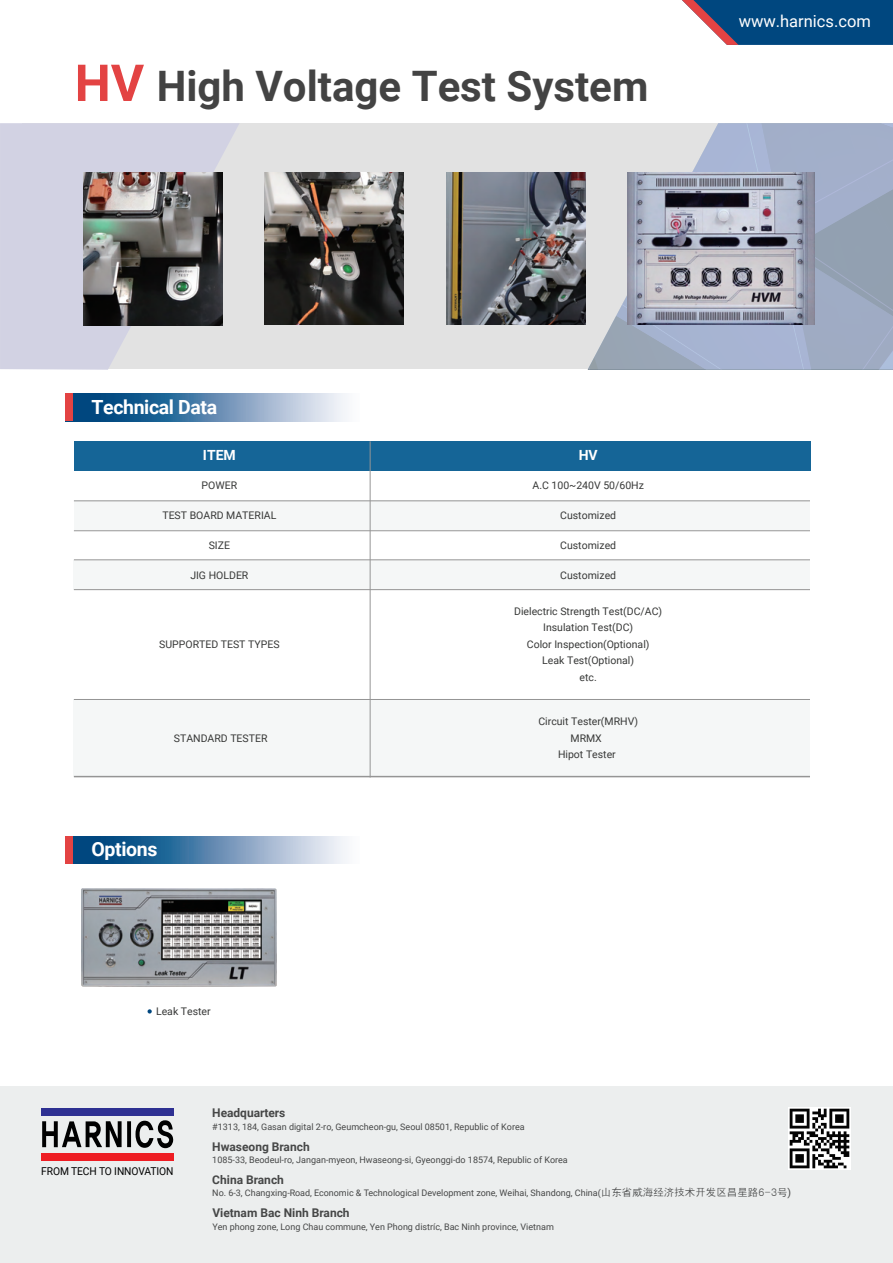
<style>
.page{position:relative;width:893px;height:1263px;background:#fff}
.page>*{position:absolute;margin:0;border:0;box-sizing:border-box;transform-origin:0 0}
.t1{font:700 42px "Roboto";color:#434343}
.t2{font:700 19.5px "Roboto";letter-spacing:-.02em;color:#fff}
.t3{font:16.5px "Roboto";color:#fff}
.t4{font:700 13.95px "Roboto";color:#fff}
.t5{font:700 12px "Roboto";color:#464747}
.t6{font:10.8px "Roboto";letter-spacing:-.01em;color:#000;scale:.95 1}
.t7{font:10.5px/16.6px "Roboto";color:#373837;text-align:center}
.t8{font:9px "Roboto";color:#464747}
.s1{font-size:51px;color:#e34343}
.s2{font-family:"New Gulim";font-size:10.5px}
.s3{font-size:10.5px}
</style>
<div class="page">
<div style="left:74px;top:441px;width:736px;height:30px;background:#156597"></div>
<div style="left:74px;top:500px;width:736px;height:30px;background:#f5f7f7"></div>
<div style="left:74px;top:560px;width:736px;height:29px;background:#f5f7f7"></div>
<div style="left:74px;top:699px;width:736px;height:78px;background:#f5f7f7"></div>
<hr style="left:74px;top:699px;width:736px;height:1px;background:#959595">
<hr style="left:74px;top:559px;width:736px;height:1px;background:#959595">
<hr style="left:74px;top:589px;width:736px;height:1px;background:#959595">
<hr style="left:74px;top:530px;width:736px;height:1px;background:#959595">
<hr style="left:74px;top:500px;width:736px;height:1px;background:#959595">
<hr style="left:370px;top:441px;width:1px;height:336px;background:#959595">
<hr style="left:74px;top:776px;width:736px;height:1px;background:#959595">
<svg style="left:73px;top:394px;width:274px;height:27px;background:#648eb3"></svg>
<div style="left:66px;top:394px;width:7px;height:27px;background:#e34343"></div>
<svg style="left:72px;top:836px;width:275px;height:28px;background:#648eb2"></svg>
<div style="left:65px;top:836px;width:7px;height:28px;background:#e34343"></div>
<svg style="left:148px;top:1009px;width:4px;height:4px"></svg>
<img style="left:81px;top:889px;width:196px;height:98px">
<svg style="left:682px;top:0;width:211px;height:45px;background:#265a89"></svg>
<svg style="left:0;top:123px;width:893px;height:246px;background:#cbced9"></svg>
<img style="left:265px;top:173px;width:139px;height:152px">
<img style="left:84px;top:173px;width:139px;height:152px">
<img style="left:446px;top:173px;width:139px;height:152px">
<img style="left:627px;top:173px;width:187px;height:152px">
<div style="left:0;top:1086px;width:893px;height:177px;background:#eceeee"></div>
<svg style="left:42px;top:1121px;width:80px;height:26px"></svg>
<svg style="left:127px;top:1121px;width:4px;height:26px"></svg>
<svg style="left:136px;top:1120px;width:37px;height:28px"></svg>
<div style="left:41px;top:1108px;width:133px;height:8px;background:#2e3092"></div>
<div style="left:41px;top:1153px;width:133px;height:7px;background:#ee1d23"></div>
<img style="left:788px;top:1107px;width:62px;height:62px">
<h1 class="t1" style="left:75px;top:57px;width:575px"><span class="s1">HV</span> High Voltage Test System</h1>
<h3 class="t3" style="left:739px;top:9px;width:134px">www.harnics.com</h3>
<h2 class="t2" style="left:92px;top:393px;width:127px">Technical Data</h2>
<h3 class="t4" style="left:203px;top:445px;width:34px">ITEM</h3>
<h3 class="t4" style="left:579px;top:445px;width:21px">HV</h3>
<p class="t7" style="left:202px;top:476px;width:37px">POWER</p>
<p class="t7" style="left:532px;top:476px;width:113px">A.C 100~240V 50/60Hz</p>
<p class="t7" style="left:162px;top:507px;width:115px">TEST BOARD MATERIAL</p>
<p class="t7" style="left:560px;top:507px;width:57px">Customized</p>
<p class="t7" style="left:560px;top:536px;width:57px">Customized</p>
<p class="t7" style="left:190px;top:566px;width:60px">JIG HOLDER</p>
<p class="t7" style="left:560px;top:566px;width:57px">Customized</p>
<p class="t7" style="left:209px;top:536px;width:23px">SIZE</p>
<p class="t7" style="left:159px;top:635px;width:122px">SUPPORTED TEST TYPES</p>
<p class="t7" style="left:174px;top:729px;width:95px">STANDARD TESTER</p>
<h2 class="t2" style="left:92px;top:835px;width:67px">Options</h2>
<p class="t7" style="left:156px;top:1003px;width:56px">Leak Tester</p>
<p class="t7" style="left:514px;top:602px;width:150px">Dielectric Strength Test(DC/AC)<br>Insulation Test(DC)<br>Color Inspection(Optional)<br>Leak Test(Optional)<br>etc.</p>
<p class="t7" style="left:538px;top:713px;width:101px">Circuit Tester(MRHV)<br>MRMX<br>Hipot Tester</p>
<p class="t6" style="left:41px;top:1163px;width:141px">FROM TECH TO INNOVATION</p>
<h3 class="t5" style="left:212px;top:1104px;width:75px">Headquarters</h3>
<p class="t8" style="left:212px;top:1120px;width:314px">#1313, 184, Gasan digital 2-ro, Geumcheon-gu, Seoul 08501, Republic of Korea</p>
<h3 class="t5" style="left:212px;top:1138px;width:99px">Hwaseong Branch</h3>
<p class="t8" style="left:212px;top:1153px;width:357px">1085-33, Beodeul-ro, Jangan-myeon, Hwaseong-si, Gyeonggi-do 18574, Republic of Korea</p>
<h3 class="t5" style="left:212px;top:1171px;width:73px">China Branch</h3>
<p class="t8" style="left:212px;top:1187px;width:580px">No. 6-3, Changxing-Road, Economic &amp; Technological Development zone, Weihai, Shandong, China(<span class="s2">山东省威海经济技术开发区昌星路6-3号</span><span class="s3">)</span></p>
<h3 class="t5" style="left:212px;top:1205px;width:139px">Vietnam Bac Ninh Branch</h3>
<p class="t8" style="left:212px;top:1220px;width:343px">Yen phong zone, Long Chau commune, Yen Phong distríc, Bac Ninh province, Vietnam</p>
</div>
